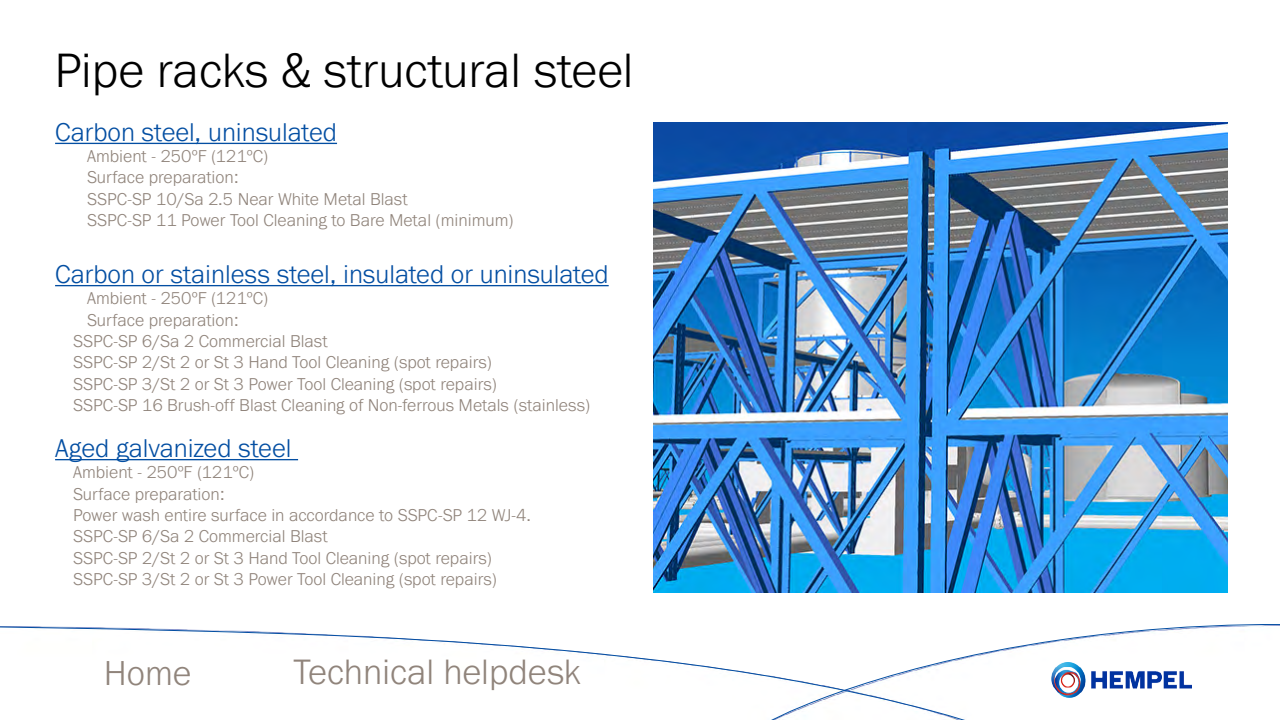
<style>
.page{position:relative;width:1280px;height:720px;background:#fff}
.page>*{position:absolute;margin:0;border:0;box-sizing:border-box;transform-origin:0 0}
.t1{font:300 50px "Franklin Gothic URW";color:#000}
.t2{font:300 36.6px "Franklin Gothic URW";color:#90847b}
.t3{font:300 35.9px "Franklin Gothic URW";color:#90847b}
.t4{font:300 26.7px "Franklin Gothic URW";color:#034ea2}
.t5{font:300 17.8px "Franklin Gothic URW";color:#90847b}
</style>
<div class="page">
<img style="left:653px;top:123px;width:574px;height:469px">
<hr style="left:55px;top:143px;width:282px;height:1px;background:#034ea2">
<hr style="left:55px;top:285px;width:554px;height:1px;background:#034ea2">
<hr style="left:55px;top:459px;width:243px;height:1px;background:#034ea2">
<svg style="left:0;top:626px;width:761px;height:51px"></svg>
<svg style="left:761px;top:624px;width:519px;height:96px"></svg>
<p class="t1" style="left:55px;top:39px;width:581px">Pipe racks &amp; structural steel</p>
<p class="t4" style="left:55px;top:115px;width:283px">Carbon steel, uninsulated</p>
<p class="t5" style="left:87px;top:145px;width:183px">Ambient - 250ºF (121ºC)</p>
<p class="t5" style="left:87px;top:166px;width:153px">Surface preparation:</p>
<p class="t5" style="left:87px;top:188px;width:322px">SSPC-SP 10/Sa 2.5 Near White Metal Blast</p>
<p class="t5" style="left:87px;top:209px;width:428px">SSPC-SP 11 Power Tool Cleaning to Bare Metal (minimum)</p>
<p class="t4" style="left:55px;top:257px;width:555px">Carbon or stainless steel, insulated or uninsulated</p>
<p class="t5" style="left:87px;top:287px;width:183px">Ambient - 250ºF (121ºC)</p>
<p class="t5" style="left:87px;top:309px;width:153px">Surface preparation:</p>
<p class="t5" style="left:73px;top:330px;width:256px">SSPC-SP 6/Sa 2 Commercial Blast</p>
<p class="t5" style="left:73px;top:351px;width:421px">SSPC-SP 2/St 2 or St 3 Hand Tool Cleaning (spot repairs)</p>
<p class="t5" style="left:73px;top:373px;width:426px">SSPC-SP 3/St 2 or St 3 Power Tool Cleaning (spot repairs)</p>
<p class="t5" style="left:73px;top:394px;width:519px">SSPC-SP 16 Brush-off Blast Cleaning of Non-ferrous Metals (stainless)</p>
<p class="t4" style="left:55px;top:432px;width:238px">Aged galvanized steel</p>
<p class="t5" style="left:73px;top:461px;width:183px">Ambient - 250ºF (121ºC)</p>
<p class="t5" style="left:73px;top:483px;width:153px">Surface preparation:</p>
<p class="t5" style="left:73px;top:504px;width:459px">Power wash entire surface in accordance to SSPC-SP 12 WJ-4.</p>
<p class="t5" style="left:73px;top:525px;width:256px">SSPC-SP 6/Sa 2 Commercial Blast</p>
<p class="t5" style="left:73px;top:547px;width:421px">SSPC-SP 2/St 2 or St 3 Hand Tool Cleaning (spot repairs)</p>
<p class="t5" style="left:73px;top:568px;width:426px">SSPC-SP 3/St 2 or St 3 Power Tool Cleaning (spot repairs)</p>
<p class="t3" style="left:104px;top:651px;width:89px">Home</p>
<p class="t2" style="left:293px;top:649px;width:289px">Technical helpdesk</p>
</div>
